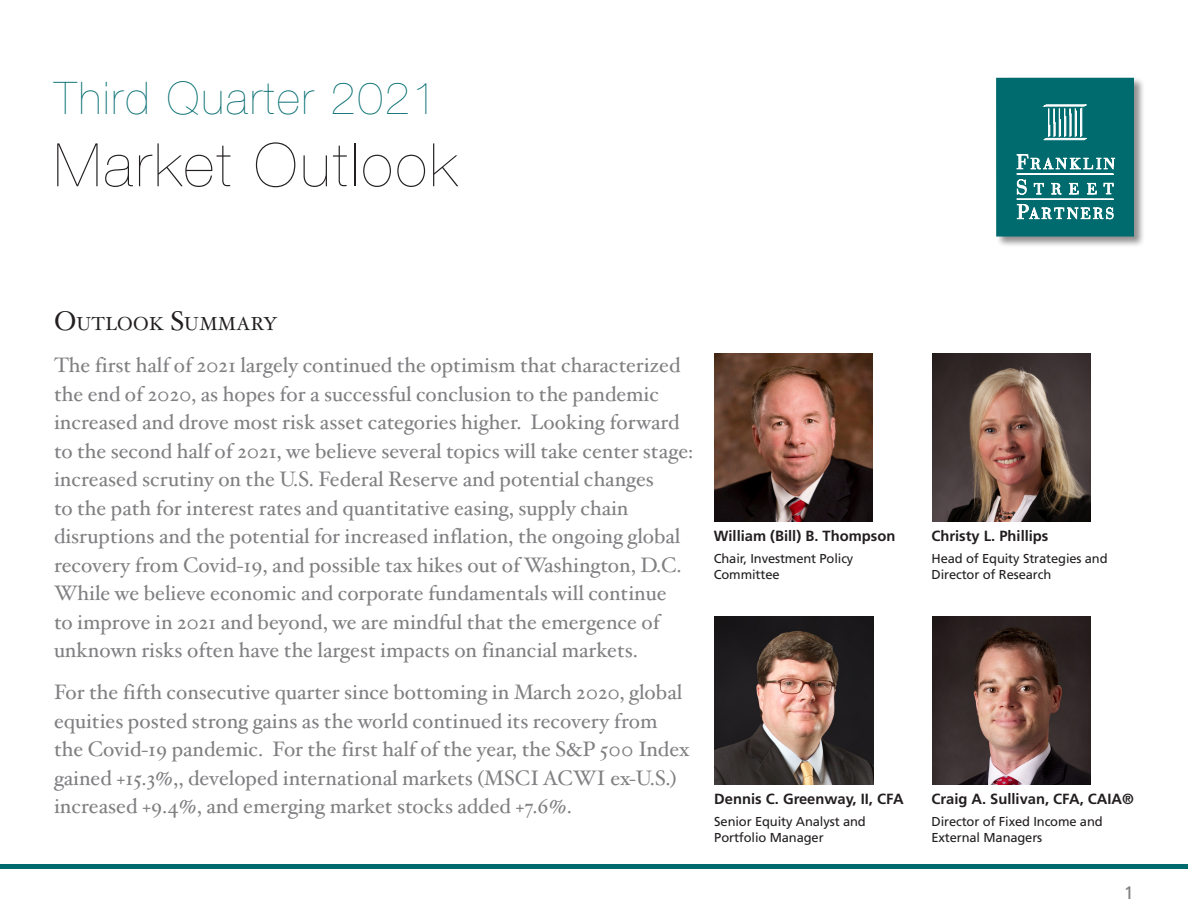
<style>
.page{position:relative;width:1188px;height:918px;background:#fff}
.page>*{position:absolute;margin:0;border:0;box-sizing:border-box;transform-origin:0 0}
.t1{font:200 60px "Helvetica Neue";letter-spacing:.05em;color:#231f20}
.t2{font:200 45px "Helvetica Neue";letter-spacing:.05em;color:#006b6e}
.t3{font:21px/28.5px "Hoefler New";color:#808083}
.t4{font:18.9px "Hoefler New";letter-spacing:.015em;color:#231f20}
.t5{font:18px "Frutiger";color:#808083}
.t6{font:700 14.7px "Frutiger";color:#231f20}
.t7{font:12.9px/16.4px "Frutiger";letter-spacing:-.01em;color:#231f20}
.s1{font-size:27px}
</style>
<div class="page">
<hr style="left:0;top:864px;width:1188px;height:4px;background:#006b6e">
<div style="left:995px;top:77px;width:150px;height:171px;background:#231f20;opacity:.5"></div>
<div style="left:996px;top:78px;width:138px;height:159px;background:#006b6e"></div>
<svg style="left:1043px;top:104px;width:44px;height:36px"></svg>
<div style="left:1017px;top:174px;width:96px;height:1px;border:1px solid #fff"></div>
<div style="left:1017px;top:199px;width:96px;height:1px;border:1px solid #fff"></div>
<svg style="left:1017px;top:154px;width:98px;height:16px"></svg>
<svg style="left:1017px;top:179px;width:10px;height:16px"></svg>
<svg style="left:1034px;top:183px;width:10px;height:11px"></svg>
<svg style="left:1051px;top:183px;width:11px;height:12px"></svg>
<svg style="left:1069px;top:183px;width:10px;height:11px"></svg>
<svg style="left:1087px;top:183px;width:10px;height:11px"></svg>
<svg style="left:1104px;top:183px;width:10px;height:11px"></svg>
<svg style="left:1017px;top:204px;width:97px;height:15px"></svg>
<img style="left:714px;top:353px;width:159px;height:169px">
<img style="left:932px;top:353px;width:159px;height:169px">
<img style="left:932px;top:617px;width:159px;height:168px">
<img style="left:715px;top:617px;width:159px;height:168px">
<p class="t2" style="left:54px;top:72px;width:385px">Third Quarter 2021</p>
<p class="t1" style="left:54px;top:130px;width:404px">Market Outlook</p>
<p class="t4" style="left:54px;top:313px;width:225px"><span class="s1">O</span>UTLOO K <span class="s1">S</span>UMMARY</p>
<p class="t3" style="left:54px;top:351px;width:641px">The first half of 2021 largely continued the optimism that characterized the end of 2020, as hopes for a successful conclusion to the pandemic increased and drove most risk asset categories higher. Looking forward to the second half of 2021, we believe several topics will take center stage: increased scrutiny on the U.S. Federal Reserve and potential changes<br>to the path for interest rates and quantitative easing, supply chain disruptions and the potential for increased inflation, the ongoing global recovery from Covid-19, and possible tax hikes out of Washington, D.C.<br>While we believe economic and corporate fundamentals will continue<br>to improve in 2021 and beyond, we are mindful that the emergence of unknown risks often have the largest impacts on financial markets.</p>
<p class="t3" style="left:54px;top:678px;width:637px">For the fifth consecutive quarter since bottoming in March 2020, global equities posted strong gains as the world continued its recovery from the Covid-19 pandemic. For the first half of the year, the S&amp;P 500 Index gained +15.3%,, developed international markets (MSCI ACWI ex-U.S.) increased +9.4%, and emerging market stocks added +7.6%.</p>
<p class="t6" style="left:714px;top:527px;width:183px">William (Bill) B. Thompson</p>
<p class="t7" style="left:714px;top:550px;width:141px">Chair, Investment Policy<br>Committee</p>
<p class="t6" style="left:714px;top:790px;width:191px">Dennis C. Greenway, II, CFA</p>
<p class="t7" style="left:714px;top:813px;width:153px">Senior Equity Analyst and<br>Portfolio Manager</p>
<p class="t6" style="left:931px;top:527px;width:119px">Christy L. Phillips</p>
<p class="t7" style="left:931px;top:550px;width:178px">Head of Equity Strategies and<br>Director of Research</p>
<p class="t6" style="left:931px;top:790px;width:204px">Craig A. Sullivan, CFA, CAIA®</p>
<p class="t7" style="left:931px;top:813px;width:173px">Director of Fixed Income and<br>External Managers</p>
<p class="t5" style="left:1124px;top:882px;width:12px">1</p>
</div>
